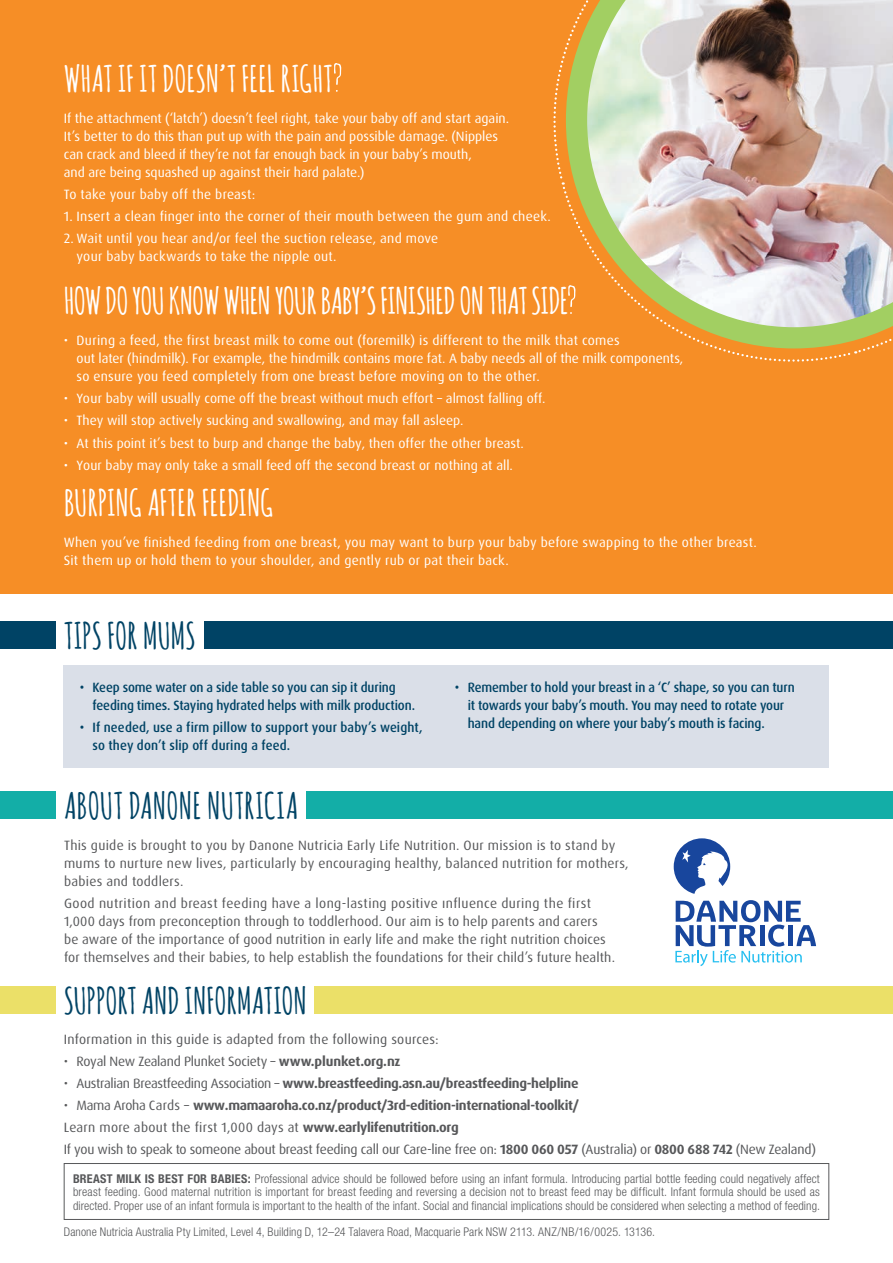
<style>
.page{position:relative;width:893px;height:1263px;background:#fff}
.page>*{position:absolute;margin:0;border:0;box-sizing:border-box;transform-origin:0 0}
.t1{font:700 36px "Amatic SC";letter-spacing:-.015em;color:#fff}
.t2{font:700 36px "Amatic SC";color:#004365}
.t3{font:13.5px/18px "Dax OT";letter-spacing:.005em;color:#fff}
.t4{font:13.5px/18px "Dax OT";letter-spacing:.015em;color:#57585a}
.t5{font:13.5px/21.9px "Dax OT";letter-spacing:-.015em;color:#57585a}
.t6{font:500 13.5px/18px "Dax OT";letter-spacing:-.01em;color:#004365;scale:.94 1}
.t7{font:700 13.5px "Dax OT";letter-spacing:-.025em;color:#57585a}
.t8{font:500 13.5px/18px "Dax OT";letter-spacing:.01em;color:#004365;scale:.94 1}
.t9{font:300 condensed 12.15px/13.5px "Helvetica Neue";letter-spacing:.005em;color:#57585a;text-align:justify}
.t10{font:300 condensed 12px "Helvetica Neue";letter-spacing:.01em;color:#57585a}
.s1{font-family:"Greenbeans";font-weight:100;font-size:52.5px}
.s2{font-weight:700}
.s3{font-weight:400}
</style>
<div class="page">
<div style="left:0;top:0;width:893px;height:593px;background:#f68e26"></div>
<img style="left:555px;top:0;width:338px;height:359px">
<div style="left:64px;top:1163px;width:765px;height:57px;border:1px solid #57585a"></div>
<svg style="left:674px;top:838px;width:56px;height:56px"></svg>
<svg style="left:675px;top:900px;width:141px;height:66px"></svg>
<div style="left:0;top:791px;width:55px;height:28px;background:#13aea7"></div>
<div style="left:0;top:986px;width:55px;height:27px;background:#ebe068"></div>
<div style="left:315px;top:986px;width:578px;height:27px;background:#ebe068"></div>
<div style="left:306px;top:791px;width:587px;height:28px;background:#13aea7"></div>
<div style="left:0;top:621px;width:55px;height:28px;background:#004365"></div>
<div style="left:204px;top:621px;width:689px;height:28px;background:#004365"></div>
<div style="left:64px;top:666px;width:765px;height:102px;background:#dadfe8"></div>
<h1 class="t1" style="left:64px;top:53px;width:280px">WHAT IF IT DOESN’T FEEL RIGHT<span class="s1">?</span></h1>
<p class="t3" style="left:64px;top:109px;width:447px">If the attachment (‘latch’) doesn’t feel right, take your baby off and start again.<br>It’s better to do this than put up with the pain and possible damage. (Nipples can crack and bleed if they’re not far enough back in your baby’s mouth,<br>and are being squashed up against their hard palate.)</p>
<p class="t3" style="left:64px;top:185px;width:193px">To take your baby off the breast:</p>
<p class="t3" style="left:64px;top:208px;width:489px">1. Insert a clean finger into the corner of their mouth between the gum and cheek.</p>
<p class="t3" style="left:77px;top:230px;width:363px;text-indent:-13px">2. Wait until you hear and/or feel the suction release, and move your baby backwards to take the nipple out.</p>
<h1 class="t1" style="left:64px;top:275px;width:514px">HOW DO YOU KNOW WHEN YOUR BABY’S FINISHED ON THAT SIDE<span class="s1">?</span></h1>
<p class="t3" style="left:77px;top:331px;width:608px;text-indent:-13px">• During a feed, the first breast milk to come out (foremilk) is different to the milk that comes<br>out later (hindmilk). For example, the hindmilk contains more fat. A baby needs all of the milk components, so ensure you feed completely from one breast before moving on to the other.</p>
<p class="t3" style="left:64px;top:389px;width:483px">• Your baby will usually come off the breast without much effort – almost falling off.</p>
<p class="t3" style="left:64px;top:412px;width:401px">• They will stop actively sucking and swallowing, and may fall asleep.</p>
<p class="t3" style="left:64px;top:434px;width:462px">• At this point it’s best to burp and change the baby, then offer the other breast.</p>
<p class="t3" style="left:64px;top:456px;width:451px">• Your baby may only take a small feed off the second breast or nothing at all.</p>
<h1 class="t1" style="left:64px;top:477px;width:212px">BURPING AFTER FEEDING</h1>
<p class="t3" style="left:64px;top:533px;width:694px">When you’ve finished feeding from one breast, you may want to burp your baby before swapping to the other breast.<br>Sit them up or hold them to your shoulder, and gently rub or pat their back.</p>
<h1 class="t2" style="left:64px;top:610px;width:133px">TIPS FOR MUMS</h1>
<p class="t6" style="left:92px;top:679px;width:345px;text-indent:-13px">• Keep some water on a side table so you can sip it during feeding times. Staying hydrated helps with milk production.</p>
<p class="t8" style="left:92px;top:719px;width:353px;text-indent:-13px">• If needed, use a firm pillow to support your baby’s weight, so they don’t slip off during a feed.</p>
<p class="t6" style="left:468px;top:679px;width:349px;text-indent:-13px">• Remember to hold your breast in a ‘C’ shape, so you can turn it towards your baby’s mouth. You may need to rotate your hand depending on where your baby’s mouth is facing.</p>
<h1 class="t2" style="left:64px;top:780px;width:236px">ABOUT DANONE NUTRICIA</h1>
<p class="t4" style="left:64px;top:836px;width:566px">This guide is brought to you by Danone Nutricia Early Life Nutrition. Our mission is to stand by mums to nurture new lives, particularly by encouraging healthy, balanced nutrition for mothers, babies and toddlers.</p>
<p class="t4" style="left:64px;top:895px;width:552px">Good nutrition and breast feeding have a long-lasting positive Influence during the first 1,000 days from preconception through to toddlerhood. Our aim is to help parents and carers be aware of the importance of good nutrition in early life and make the right nutrition choices for themselves and their babies, to help establish the foundations for their child’s future health.</p>
<h1 class="t2" style="left:64px;top:974px;width:245px">SUPPORT AND INFORMATION</h1>
<p class="t4" style="left:64px;top:1031px;width:376px">Information in this guide is adapted from the following sources:</p>
<p class="t5" style="left:64px;top:1051px;width:338px">• Royal New Zealand Plunket Society – <span class="s2">www.plunket.org.nz</span></p>
<p class="t7" style="left:64px;top:1075px;width:516px"><span class="s3">• Australian Breastfeeding Association –</span> www.breastfeeding.asn.au/breastfeeding-helpline</p>
<p class="t5" style="left:64px;top:1094px;width:754px">• Mama Aroha Cards – <span class="s2">www.mamaaroha.co.nz/product/3rd-edition-international-toolkit/<br></span>Learn more about the first 1,000 days at <span class="s2">www.earlylifenutrition.org<br></span>If you wish to speak to someone about breast feeding call our Care-line free on: <span class="s2">1800 060 057</span> (Australia) or <span class="s2">0800 688 742</span> (New Zealand)</p>
<p class="t9" style="left:73px;top:1172px;width:748px"><span class="s2">BREAST MILK IS BEST FOR BABIES:</span> Professional advice should be followed before using an infant formula. Introducing partial bottle feeding could negatively affect breast feeding. Good maternal nutrition is important for breast feeding and reversing a decision not to breast feed may be difficult. Infant formula should be used as directed. Proper use of an infant formula is important to the health of the infant. Social and financial implications should be considered when selecting a method of feeding.</p>
<p class="t10" style="left:64px;top:1224px;width:593px">Danone Nutricia Australia Pty Limited, Level 4, Building D, 12–24 Talavera Road, Macquarie Park NSW 2113. ANZ/NB/16/0025. 13136.</p>
</div>
